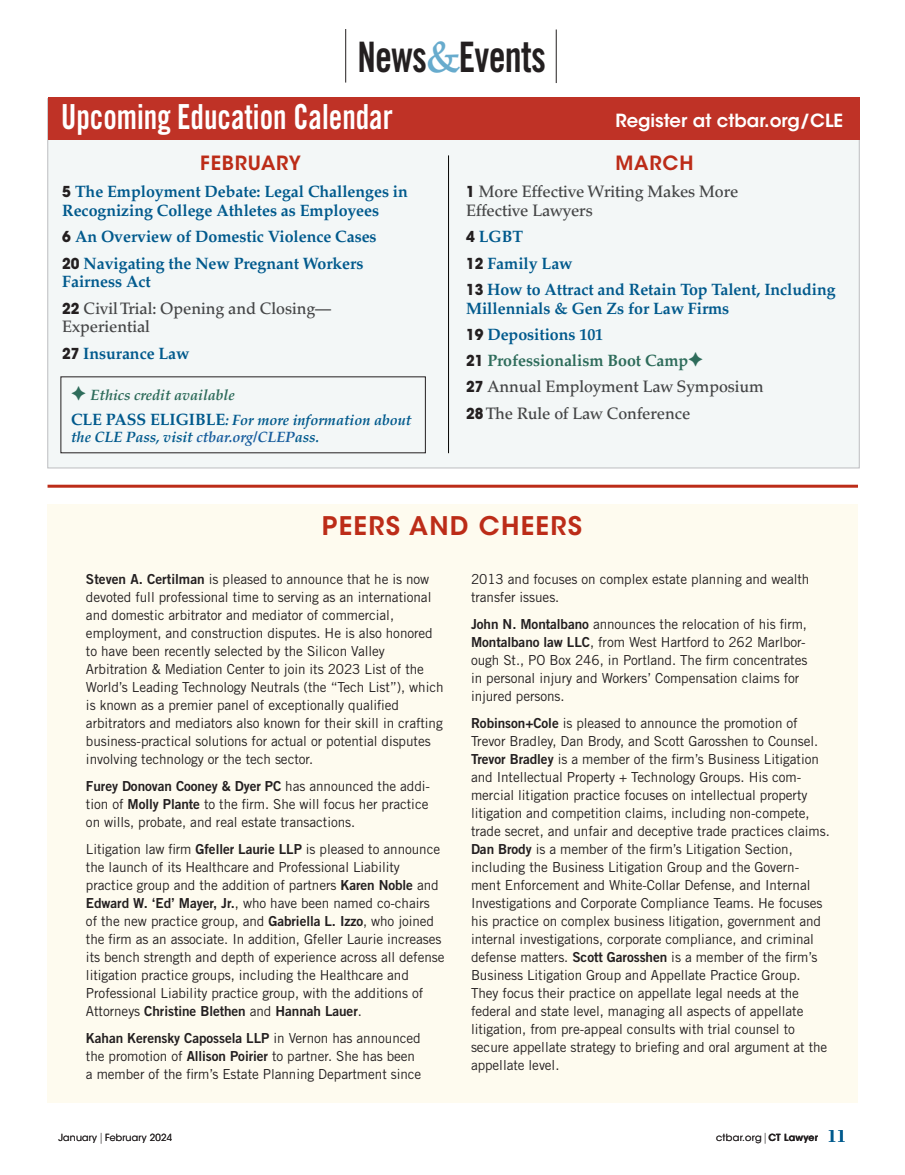
<style>
.page{position:relative;width:905px;height:1175px;background:#fff}
.page>*{position:absolute;margin:0;border:0;box-sizing:border-box;transform-origin:0 0}
.t1{font:43.5px "Trade Gothic LT Std Bd Cn 20";letter-spacing:-.02em;color:#231f20;scale:.88 1}
.t2{font:34.5px "Trade Gothic LT Std Bd Cn 20";color:#fff;scale:.88 1}
.t3{font:600 25.5px "ITC Avant Garde Std";letter-spacing:.05em;color:#bc2c18}
.t4{font:600 19.5px "ITC Avant Garde Std";letter-spacing:.04em;color:#bc2c18}
.t5{font:600 18px "ITC Avant Garde Std";color:#fff}
.t6{font:500 16.5px/26.2px "Palatino LT Std";letter-spacing:-.005em;color:#454647}
.t7{font:700 16.5px/26.2px "Palatino LT Std";letter-spacing:-.005em;color:#015a8d}
.t8{font:italic 700 15px/25.5px "Palatino LT Std";letter-spacing:-.005em;color:#015a8d}
.t9{font:13.8px/18px "Trade Gothic LT Std";letter-spacing:-.005em;color:#231f20}
.t10{font:13.8px/27px "Trade Gothic LT Std Bd 2";letter-spacing:-.005em;color:#231f20}
.t11{font:9.75px "ITC Avant Garde Std";letter-spacing:.025em;color:#231f20;scale:.96 1}
.t12{font:9.75px "ITC Avant Garde Std";letter-spacing:.025em;color:#231f20}
.s1{font-size:42px}
.s2{font-family:"Palatino LT Std";font-weight:500;font-size:44.1px;color:#67abcd}
.s3{font-family:"ITC Avant Garde Std";font-size:15px;color:#231f20}
.s4{font-weight:700;color:#015a8d}
.s5{font-family:"ITC Avant Garde Std";font-weight:700;font-size:15px;color:#231f20}
.s6{color:#2e6c5b}
.s7{font-style:normal;font-size:16.5px}
.s8{color:#175d9e}
.s9{font-weight:700;color:#2e6c5b}
.s10{font-family:"Trade Gothic LT Std Bd 2"}
.s11{font-family:"Trade Gothic LT Std"}
.s12{font-weight:200;font-size:10.8px}
.s13{font-weight:600}
.s14{font-family:"Bodoni Std";font-weight:700;font-size:18px;color:#015a8d}
</style>
<div class="page">
<div style="left:48px;top:504px;width:810px;height:598px;background:#fefbef"></div>
<hr style="left:345px;top:29px;width:1px;height:54px;background:#231f20">
<hr style="left:556px;top:29px;width:1px;height:54px;background:#231f20">
<svg style="left:48px;top:484px;width:810px;height:4px;background:#cc6051"></svg>
<div style="left:48px;top:98px;width:811px;height:370px;background:#f3f7f7;border:1px solid #bcbdc0"></div>
<div style="left:48px;top:98px;width:811px;height:42px;background:#bf3226"></div>
<hr style="left:448px;top:155px;width:1px;height:298px;background:#040503">
<h1 class="t1" style="left:357px;top:30px;width:215px"><span class="s1">N</span>ews<span class="s2">&amp;</span><span class="s1">E</span>vents</h1>
<h2 class="t2" style="left:61px;top:96px;width:378px">Upcoming Education Calendar</h2>
<h3 class="t4" style="left:200px;top:150px;width:102px">FEBRUARY</h3>
<p class="t7" style="left:62px;top:183px;width:347px;line-height:18.8px"><span class="s3">5</span> The Employment Debate: Legal Challenges in<br>Recognizing College Athletes as Employees</p>
<p class="t7" style="left:62px;top:224px;width:316px"><span class="s3">6</span> An Overview of Domestic Violence Cases<br><span class="s3">20</span> Navigating the New Pregnant Workers</p>
<p class="t6" style="left:62px;top:269px;width:270px"><span class="s4">Fairness Act<br></span><span class="s5">22</span> Civil Trial: Opening and Closing—</p>
<p class="t6" style="left:62px;top:314px;width:129px">Experiential<br><span class="s5">27</span> <span class="s4">Insurance Law</span></p>
<p class="t8" style="left:71px;top:382px;width:342px"><span class="s6">✦ Ethics credit available<br></span><span class="s7">CLE PASS ELIGIBLE</span>: For more information about</p>
<p class="t8" style="left:71px;top:424px;width:250px">the CLE Pass, visit <span class="s8">ctbar.org/CLEP</span>ass.</p>
<h3 class="t5" style="left:615px;top:109px;width:229px">Register at ctbar.org/CLE</h3>
<h3 class="t4" style="left:615px;top:150px;width:79px">MARCH</h3>
<p class="t6" style="left:466px;top:183px;width:274px;line-height:18.8px"><span class="s5">1</span> More Effective Writing Makes More<br>Effective Lawyers</p>
<p class="t7" style="left:466px;top:224px;width:371px"><span class="s3">4</span> LGBT<br><span class="s3">12</span> Family Law<br><span class="s3">13</span> How to Attract and Retain Top Talent, Including</p>
<p class="t6" style="left:466px;top:295px;width:299px"><span class="s4">Millennials &amp; Gen Zs for Law Firms<br></span><span class="s5">19</span> <span class="s4">Depositions 101<br></span><span class="s5">21</span> <span class="s9">Professionalism Boot Camp</span><span class="s6">✦<br></span><span class="s5">27</span> Annual Employment Law Symposium<br><span class="s5">28</span> The Rule of Law Conference</p>
<h3 class="t3" style="left:322px;top:509px;width:261px">PEERS AND CHEERS</h3>
<p class="t9" style="left:86px;top:570px;width:359px"><span class="s10">Steven A. Certilman</span> is pleased to announce that he is now devoted full professional time to serving as an international and domestic arbitrator and mediator of commercial, employment, and construction disputes. He is also honored to have been recently selected by the Silicon Valley Arbitration &amp; Mediation Center to join its 2023 List of the World’s Leading Technology Neutrals (the “Tech List”), which is known as a premier panel of exceptionally qualified arbitrators and mediators also known for their skill in crafting business-practical solutions for actual or potential disputes involving technology or the tech sector.</p>
<p class="t10" style="left:86px;top:772px;width:345px">Furey Donovan Cooney &amp; Dyer PC <span class="s11">has announced the addi-</span></p>
<p class="t9" style="left:86px;top:795px;width:344px">tion of <span class="s10">Molly Plante</span> to the firm. She will focus her practice on wills, probate, and real estate transactions.</p>
<p class="t9" style="left:86px;top:840px;width:360px">Litigation law firm <span class="s10">Gfeller Laurie LLP</span> is pleased to announce the launch of its Healthcare and Professional Liability practice group and the addition of partners <span class="s10">Karen Noble</span> and <span class="s10">Edward W. ‘Ed’ Mayer, Jr.</span>, who have been named co-chairs<br>of the new practice group, and <span class="s10">Gabriella L. Izzo</span>, who joined the firm as an associate. In addition, Gfeller Laurie increases its bench strength and depth of experience across all defense litigation practice groups, including the Healthcare and Professional Liability practice group, with the additions of</p>
<p class="t10" style="left:86px;top:997px;width:336px"><span class="s11">Attorneys</span> Christine Blethen <span class="s11">and</span> Hannah Lauer<span class="s11">.<br></span>Kahan Kerensky Capossela LLP <span class="s11">in Vernon has announced</span></p>
<p class="t9" style="left:86px;top:1047px;width:337px">the promotion of <span class="s10">Allison Poirier</span> to partner. She has been a member of the firm’s Estate Planning Department since</p>
<p class="t9" style="left:471px;top:570px;width:340px">2013 and focuses on complex estate planning and wealth transfer issues.</p>
<p class="t9" style="left:471px;top:615px;width:338px"><span class="s10">John N. Montalbano</span> announces the relocation of his firm, <span class="s10">Montalbano law LLC</span>, from West Hartford to 262 Marlbor&shy;ough St., PO Box 246, in Portland. The firm concentrates in personal injury and Workers’ Compensation claims for injured persons.</p>
<p class="t9" style="left:471px;top:714px;width:360px"><span class="s10">Robinson+Cole</span> is pleased to announce the promotion of Trevor Bradley, Dan Brody, and Scott Garosshen to Counsel.<br><span class="s10">Trevor Bradley</span> is a member of the firm’s Business Litigation and Intellectual Property + Technology Groups. His com&shy;mercial litigation practice focuses on intellectual property litigation and competition claims, including non-compete, trade secret, and unfair and deceptive trade practices claims.<br><span class="s10">Dan Brody</span> is a member of the firm’s Litigation Section, including the Business Litigation Group and the Govern&shy;ment Enforcement and White-Collar Defense, and Internal Investigations and Corporate Compliance Teams. He focuses his practice on complex business litigation, government and internal investigations, corporate compliance, and criminal defense matters. <span class="s10">Scott Garosshen</span> is a member of the firm’s Business Litigation Group and Appellate Practice Group.<br>They focus their practice on appellate legal needs at the federal and state level, managing all aspects of appellate litigation, from pre-appeal consults with trial counsel to secure appellate strategy to briefing and oral argument at the appellate level.</p>
<p class="t11" style="left:58px;top:1131px;width:120px">January <span class="s12">|</span>February 2024</p>
<p class="t12" style="left:716px;top:1131px;width:132px">ctbar.org<span class="s12">|</span><span class="s13">CT Lawyer</span> <span class="s14">11</span></p>
</div>
